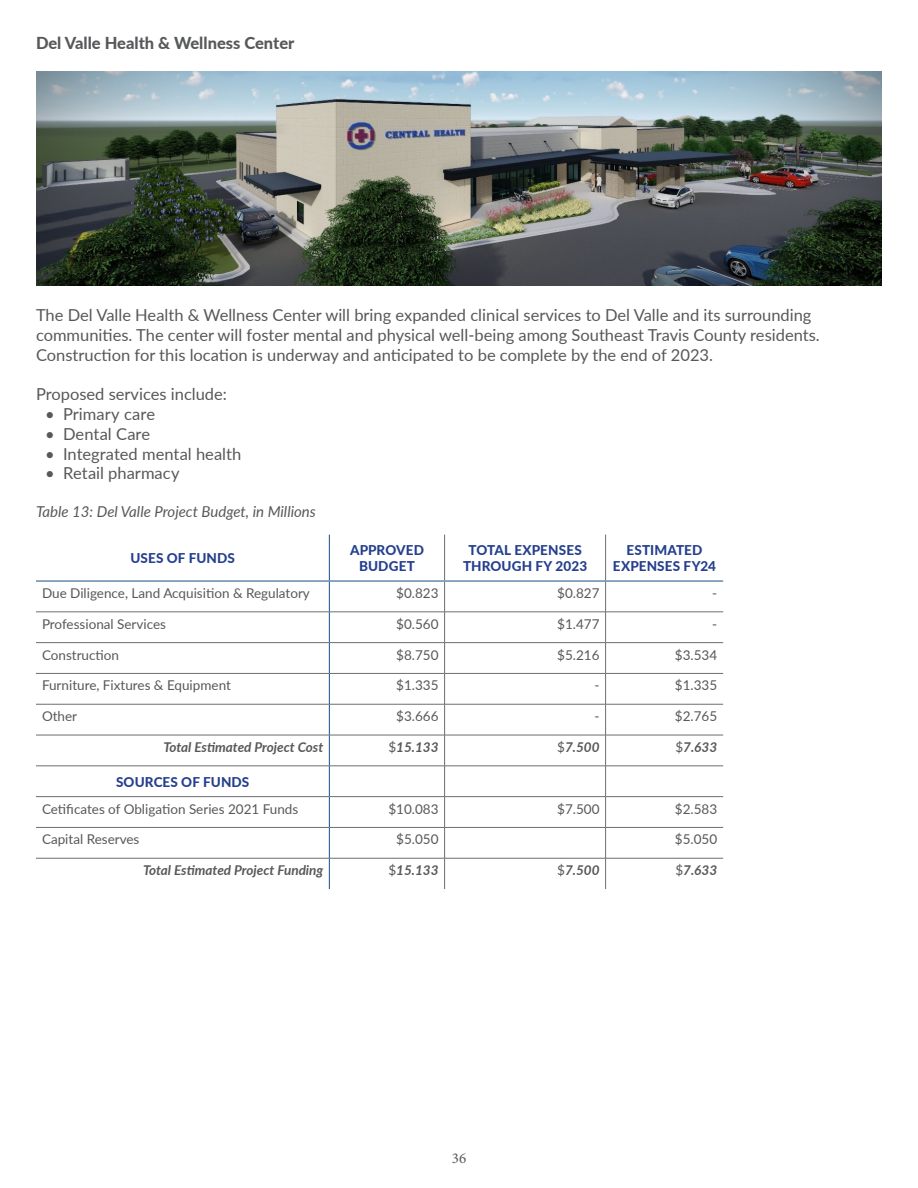
<style>
.page{position:relative;width:918px;height:1188px;background:#fff}
.page>*{position:absolute;margin:0;border:0;box-sizing:border-box;transform-origin:0 0}
.Body_text{font:16.5px/19.8px "Lato";color:#57585a}
.Body_text-2{font:800 16.5px "Lato";color:#57585a}
.Figures_and_Tables{font:italic 15px "Lato";color:#57585a}
.t1{font:15px "Minion Pro";color:#57585a}
.Body_text-3{font:13.5px "Lato";color:#57585a}
.Body_text-4{font:italic 700 13.5px "Lato";color:#57585a}
.Table_headers{font:800 13.5px/16.2px "Lato";letter-spacing:.01em;color:#253f8e;text-align:center}
.s1{font-weight:400;font-style:normal}
</style>
<div class="page">
<hr style="left:329px;top:535px;width:1px;height:45px;background:#326195">
<hr style="left:36px;top:580px;width:293px;height:2px;background:#326195">
<hr style="left:329px;top:580px;width:116px;height:2px;background:#326195">
<hr style="left:329px;top:582px;width:1px;height:30px;background:#326195">
<hr style="left:445px;top:580px;width:161px;height:2px;background:#326195">
<hr style="left:606px;top:580px;width:117px;height:2px;background:#326195">
<hr style="left:329px;top:612px;width:1px;height:30px;background:#326195">
<hr style="left:329px;top:643px;width:1px;height:30px;background:#326195">
<hr style="left:329px;top:674px;width:1px;height:30px;background:#326195">
<hr style="left:329px;top:704px;width:1px;height:31px;background:#326195">
<hr style="left:329px;top:735px;width:1px;height:31px;background:#326195">
<hr style="left:329px;top:766px;width:1px;height:30px;background:#326195">
<hr style="left:329px;top:797px;width:1px;height:30px;background:#326195">
<hr style="left:329px;top:828px;width:1px;height:30px;background:#326195">
<hr style="left:329px;top:858px;width:1px;height:31px;background:#326195">
<hr style="left:444px;top:535px;width:1px;height:45px;background:#6c6d70">
<hr style="left:605px;top:535px;width:1px;height:45px;background:#6c6d70">
<hr style="left:444px;top:582px;width:1px;height:30px;background:#6c6d70">
<hr style="left:605px;top:582px;width:1px;height:30px;background:#6c6d70">
<hr style="left:36px;top:612px;width:293px;height:1px;background:#6c6d70">
<hr style="left:329px;top:612px;width:116px;height:1px;background:#6c6d70">
<hr style="left:445px;top:612px;width:161px;height:1px;background:#6c6d70">
<hr style="left:444px;top:612px;width:1px;height:30px;background:#6c6d70">
<hr style="left:606px;top:612px;width:117px;height:1px;background:#6c6d70">
<hr style="left:605px;top:612px;width:1px;height:30px;background:#6c6d70">
<hr style="left:36px;top:642px;width:293px;height:1px;background:#6c6d70">
<hr style="left:329px;top:642px;width:116px;height:1px;background:#6c6d70">
<hr style="left:445px;top:642px;width:161px;height:1px;background:#6c6d70">
<hr style="left:444px;top:643px;width:1px;height:30px;background:#6c6d70">
<hr style="left:606px;top:642px;width:117px;height:1px;background:#6c6d70">
<hr style="left:605px;top:643px;width:1px;height:30px;background:#6c6d70">
<hr style="left:36px;top:673px;width:293px;height:1px;background:#6c6d70">
<hr style="left:329px;top:673px;width:116px;height:1px;background:#6c6d70">
<hr style="left:445px;top:673px;width:161px;height:1px;background:#6c6d70">
<hr style="left:444px;top:674px;width:1px;height:30px;background:#6c6d70">
<hr style="left:606px;top:673px;width:117px;height:1px;background:#6c6d70">
<hr style="left:605px;top:674px;width:1px;height:30px;background:#6c6d70">
<hr style="left:36px;top:704px;width:293px;height:1px;background:#6c6d70">
<hr style="left:329px;top:704px;width:116px;height:1px;background:#6c6d70">
<hr style="left:445px;top:704px;width:161px;height:1px;background:#6c6d70">
<hr style="left:444px;top:704px;width:1px;height:31px;background:#6c6d70">
<hr style="left:606px;top:704px;width:117px;height:1px;background:#6c6d70">
<hr style="left:605px;top:704px;width:1px;height:31px;background:#6c6d70">
<hr style="left:36px;top:735px;width:293px;height:1px;background:#6c6d70">
<hr style="left:329px;top:735px;width:116px;height:1px;background:#6c6d70">
<hr style="left:445px;top:735px;width:161px;height:1px;background:#6c6d70">
<hr style="left:444px;top:735px;width:1px;height:31px;background:#6c6d70">
<hr style="left:606px;top:735px;width:117px;height:1px;background:#6c6d70">
<hr style="left:605px;top:735px;width:1px;height:31px;background:#6c6d70">
<hr style="left:36px;top:766px;width:293px;height:1px;background:#6c6d70">
<hr style="left:329px;top:766px;width:116px;height:1px;background:#6c6d70">
<hr style="left:445px;top:766px;width:161px;height:1px;background:#6c6d70">
<hr style="left:444px;top:766px;width:1px;height:30px;background:#6c6d70">
<hr style="left:606px;top:766px;width:117px;height:1px;background:#6c6d70">
<hr style="left:605px;top:766px;width:1px;height:30px;background:#6c6d70">
<hr style="left:36px;top:796px;width:293px;height:1px;background:#6c6d70">
<hr style="left:329px;top:796px;width:116px;height:1px;background:#6c6d70">
<hr style="left:445px;top:796px;width:161px;height:1px;background:#6c6d70">
<hr style="left:444px;top:797px;width:1px;height:30px;background:#6c6d70">
<hr style="left:606px;top:796px;width:117px;height:1px;background:#6c6d70">
<hr style="left:605px;top:797px;width:1px;height:30px;background:#6c6d70">
<hr style="left:36px;top:827px;width:293px;height:1px;background:#6c6d70">
<hr style="left:329px;top:827px;width:116px;height:1px;background:#6c6d70">
<hr style="left:445px;top:827px;width:161px;height:1px;background:#6c6d70">
<hr style="left:444px;top:828px;width:1px;height:30px;background:#6c6d70">
<hr style="left:606px;top:827px;width:117px;height:1px;background:#6c6d70">
<hr style="left:605px;top:828px;width:1px;height:30px;background:#6c6d70">
<hr style="left:36px;top:858px;width:293px;height:1px;background:#6c6d70">
<hr style="left:329px;top:858px;width:116px;height:1px;background:#6c6d70">
<hr style="left:445px;top:858px;width:161px;height:1px;background:#6c6d70">
<hr style="left:444px;top:858px;width:1px;height:31px;background:#6c6d70">
<hr style="left:606px;top:858px;width:117px;height:1px;background:#6c6d70">
<hr style="left:605px;top:858px;width:1px;height:31px;background:#6c6d70">
<img style="left:36px;top:72px;width:846px;height:214px">
<p class="Body_text-2" style="left:36px;top:31px;width:260px">Del Valle Health &amp; Wellness Center</p>
<p class="Body_text" style="left:36px;top:304px;width:785px">The Del Valle Health &amp; Wellness Center will bring expanded clinical services to Del Valle and its surrounding communities. The center will foster mental and physical well-being among Southeast Travis County residents.<br>Construction for this location is underway and anticipated to be complete by the end of 2023.</p>
<p class="Body_text" style="left:36px;top:384px;width:193px">Proposed services include:</p>
<p class="Body_text" style="left:45px;top:403px;width:112px">• Primary care</p>
<p class="Body_text" style="left:45px;top:423px;width:107px">• Dental Care</p>
<p class="Body_text" style="left:45px;top:443px;width:198px">• Integrated mental health</p>
<p class="Body_text" style="left:45px;top:463px;width:136px">• Retail pharmacy</p>
<p class="Figures_and_Tables" style="left:36px;top:501px;width:281px">Table 13: Del Valle Project Budget, in Millions</p>
<p class="Table_headers" style="left:130px;top:550px;width:106px">USES OF FUNDS</p>
<p class="Table_headers" style="left:350px;top:542px;width:75px">APPROVED<br>BUDGET</p>
<p class="Table_headers" style="left:463px;top:542px;width:126px">TOTAL EXPENSES<br>THROUGH FY 2023</p>
<p class="Table_headers" style="left:613px;top:542px;width:104px">ESTIMATED<br>EXPENSES FY24</p>
<p class="Body_text-3" style="left:42px;top:583px;width:269px">Due Diligence, Land Acquisition &amp; Regulatory</p>
<p class="Body_text-3" style="left:396px;top:583px;width:44px">$0.823</p>
<p class="Body_text-3" style="left:557px;top:583px;width:44px">$0.827</p>
<p class="Body_text-3" style="left:712px;top:583px;width:7px">-</p>
<p class="Body_text-3" style="left:42px;top:614px;width:126px">Professional Services</p>
<p class="Body_text-3" style="left:396px;top:614px;width:44px">$0.560</p>
<p class="Body_text-3" style="left:557px;top:614px;width:44px">$1.477</p>
<p class="Body_text-3" style="left:712px;top:614px;width:7px">-</p>
<p class="Body_text-3" style="left:42px;top:645px;width:79px">Construction</p>
<p class="Body_text-3" style="left:396px;top:645px;width:44px">$8.750</p>
<p class="Body_text-3" style="left:557px;top:645px;width:44px">$5.216</p>
<p class="Body_text-3" style="left:675px;top:645px;width:44px">$3.534</p>
<p class="Body_text-3" style="left:42px;top:676px;width:190px">Furniture, Fixtures &amp; Equipment</p>
<p class="Body_text-3" style="left:396px;top:676px;width:44px">$1.335</p>
<p class="Body_text-3" style="left:595px;top:676px;width:7px">-</p>
<p class="Body_text-3" style="left:675px;top:676px;width:44px">$1.335</p>
<p class="Body_text-3" style="left:42px;top:707px;width:37px">Other</p>
<p class="Body_text-3" style="left:396px;top:707px;width:44px">$3.666</p>
<p class="Body_text-3" style="left:595px;top:707px;width:7px">-</p>
<p class="Body_text-3" style="left:675px;top:707px;width:44px">$2.765</p>
<p class="Body_text-4" style="left:163px;top:737px;width:162px">Total Estimated Project Cost</p>
<p class="Body_text-4" style="left:388px;top:737px;width:52px"><span class="s1">$</span>15.133</p>
<p class="Body_text-4" style="left:557px;top:737px;width:44px"><span class="s1">$</span>7.500</p>
<p class="Body_text-4" style="left:675px;top:737px;width:43px"><span class="s1">$</span>7.633</p>
<p class="Table_headers" style="left:116px;top:773px;width:135px">SOURCES OF FUNDS</p>
<p class="Body_text-3" style="left:42px;top:799px;width:258px">Cetificates of Obligation Series 2021 Funds</p>
<p class="Body_text-3" style="left:388px;top:799px;width:52px">$10.083</p>
<p class="Body_text-3" style="left:557px;top:799px;width:44px">$7.500</p>
<p class="Body_text-3" style="left:675px;top:799px;width:44px">$2.583</p>
<p class="Body_text-3" style="left:42px;top:830px;width:99px">Capital Reserves</p>
<p class="Body_text-3" style="left:396px;top:830px;width:44px">$5.050</p>
<p class="Body_text-3" style="left:675px;top:830px;width:44px">$5.050</p>
<p class="Body_text-4" style="left:143px;top:860px;width:182px">Total Estimated Project Funding</p>
<p class="Body_text-4" style="left:388px;top:860px;width:52px"><span class="s1">$</span>15.133</p>
<p class="Body_text-4" style="left:557px;top:860px;width:44px"><span class="s1">$</span>7.500</p>
<p class="Body_text-4" style="left:675px;top:860px;width:43px"><span class="s1">$</span>7.633</p>
<p class="t1" style="left:452px;top:1148px;width:16px">36</p>
</div>
